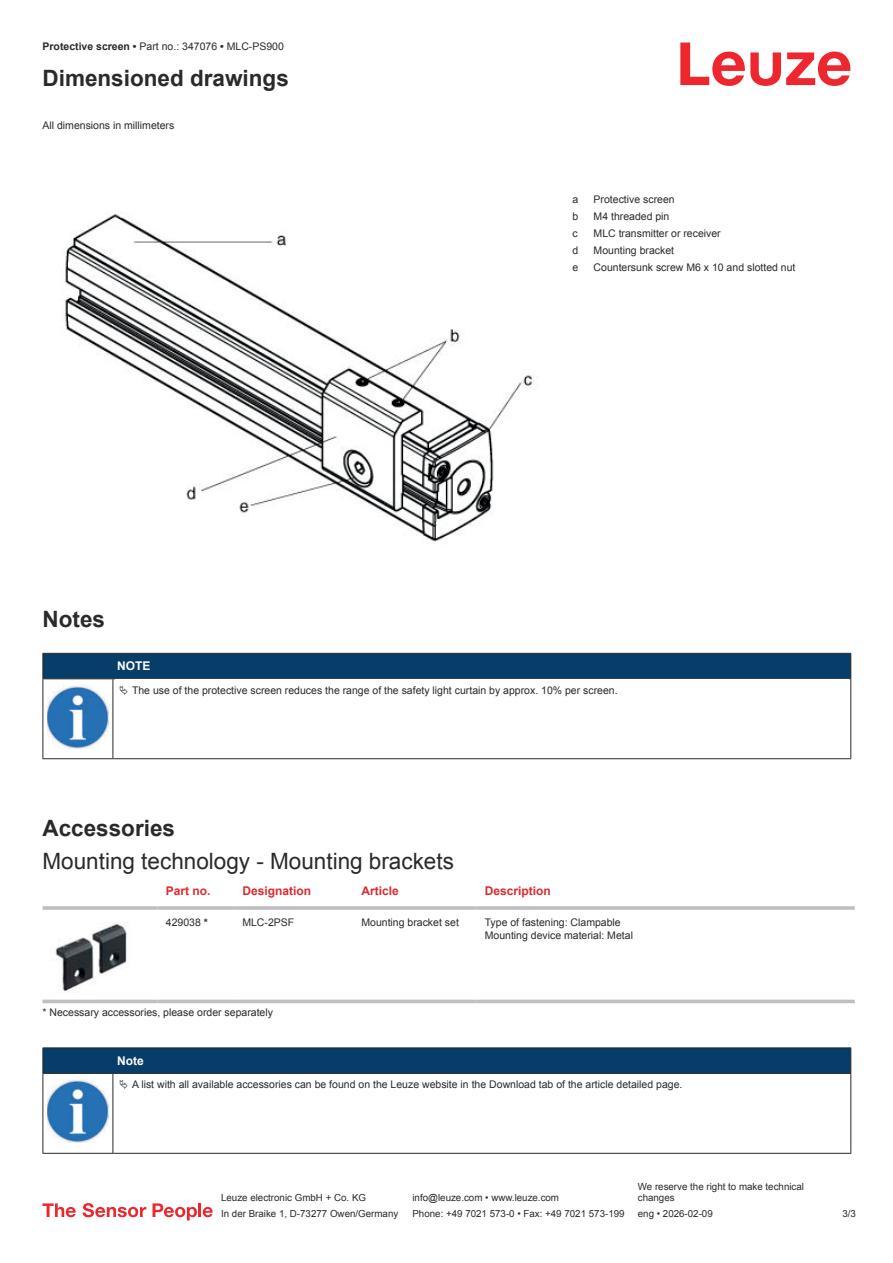
<style>
.page{position:relative;width:893px;height:1263px;background:#fff}
.page>*{position:absolute;margin:0;border:0;box-sizing:border-box;transform-origin:0 0}
.t1{font:700 22.5px "Arial";color:#2b292a}
.t2{font:22.5px "Arial";color:#2b292a}
.t3{font:700 12px "Arial";color:#db2a30}
.t4{font:700 12px "Arial";color:#fff}
.t5{font:10.5px/12.6px "Arial";color:#2b292a}
.t6{font:9.75px/11.7px "Arial";color:#2b292a}
.s1{font-weight:700}
</style>
<div class="page">
<svg style="left:680px;top:43px;width:170px;height:43px"></svg>
<div style="left:43px;top:999px;width:812px;height:5px;background:#efefef"></div>
<hr style="left:43px;top:906px;width:114px;height:4px;background:#c3c5c7">
<svg style="left:157px;top:906px;width:77px;height:4px"></svg>
<hr style="left:234px;top:906px;width:119px;height:4px;background:#c4c6c7">
<hr style="left:353px;top:906px;width:123px;height:4px;background:#c3c5c7">
<svg style="left:476px;top:906px;width:379px;height:4px;background:#c3c5c7"></svg>
<hr style="left:43px;top:1000px;width:114px;height:3px;background:#bdbfc1">
<hr style="left:157px;top:1000px;width:77px;height:3px;background:#bdbfc1">
<hr style="left:234px;top:1000px;width:119px;height:3px;background:#bdbfc1">
<hr style="left:353px;top:1000px;width:123px;height:3px;background:#bdbfc1">
<hr style="left:476px;top:1000px;width:379px;height:3px;background:#bdbfc1">
<img style="left:55px;top:923px;width:72px;height:69px">
<svg style="left:44px;top:1074px;width:806px;height:79px"></svg>
<hr style="left:43px;top:1047px;width:70px;height:1px;background:#2b292a">
<hr style="left:43px;top:1073px;width:70px;height:1px;background:#2b292a">
<hr style="left:113px;top:1047px;width:738px;height:1px;background:#2b292a">
<div style="left:43px;top:1048px;width:808px;height:25px;background:#063d69"></div>
<hr style="left:113px;top:1073px;width:738px;height:1px;background:#2b292a">
<hr style="left:43px;top:1074px;width:1px;height:75px;background:#2b292a">
<hr style="left:113px;top:1074px;width:1px;height:75px;background:#2b292a">
<hr style="left:850px;top:1074px;width:1px;height:75px;background:#2b292a">
<hr style="left:43px;top:1153px;width:70px;height:1px;background:#2b292a">
<hr style="left:113px;top:1153px;width:738px;height:1px;background:#2b292a">
<img style="left:47px;top:1080px;width:61px;height:62px">
<div style="left:115px;top:1074px;width:734px;height:20px;background:#fff"></div>
<svg style="left:43px;top:1203px;width:33px;height:14px"></svg>
<svg style="left:83px;top:1203px;width:63px;height:14px"></svg>
<svg style="left:153px;top:1203px;width:44px;height:17px"></svg>
<hr style="left:198px;top:1203px;width:3px;height:14px;background:#ed272d">
<svg style="left:203px;top:1207px;width:10px;height:10px"></svg>
<img style="left:65px;top:211px;width:472px;height:331px">
<div style="left:43px;top:653px;width:808px;height:26px;background:#063d69"></div>
<hr style="left:113px;top:678px;width:738px;height:1px;background:#2b292a">
<hr style="left:43px;top:679px;width:1px;height:75px;background:#2b292a">
<hr style="left:113px;top:679px;width:1px;height:75px;background:#2b292a">
<hr style="left:850px;top:679px;width:1px;height:75px;background:#2b292a">
<hr style="left:43px;top:758px;width:70px;height:1px;background:#2b292a">
<hr style="left:113px;top:758px;width:738px;height:1px;background:#2b292a">
<img style="left:47px;top:685px;width:61px;height:63px">
<p class="t5" style="left:43px;top:41px;width:243px"><span class="s1">Protective screen •</span> Part no.: 347076 <span class="s1">•</span> MLC-PS900</p>
<h1 class="t1" style="left:43px;top:70px;width:248px">Dimensioned drawings</h1>
<p class="t5" style="left:43px;top:120px;width:133px">All dimensions in millimeters</p>
<h1 class="t1" style="left:43px;top:610px;width:64px">Notes</h1>
<p class="t5" style="left:572px;top:194px;width:7px">a</p>
<p class="t5" style="left:594px;top:194px;width:83px">Protective screen</p>
<p class="t5" style="left:572px;top:211px;width:7px">b</p>
<p class="t5" style="left:594px;top:211px;width:77px">M4 threaded pin</p>
<p class="t5" style="left:572px;top:228px;width:7px">c</p>
<p class="t5" style="left:594px;top:228px;width:129px">MLC transmitter or receiver</p>
<p class="t5" style="left:572px;top:245px;width:7px">d</p>
<p class="t5" style="left:594px;top:245px;width:82px">Mounting bracket</p>
<p class="t5" style="left:572px;top:262px;width:7px">e</p>
<p class="t5" style="left:594px;top:262px;width:203px">Countersunk screw M6 x 10 and slotted nut</p>
<p class="t4" style="left:117px;top:661px;width:35px">NOTE</p>
<p class="t5" style="left:132px;top:684px;width:487px">The use of the protective screen reduces the range of the safety light curtain by approx. 10% per screen.</p>
<h1 class="t1" style="left:43px;top:819px;width:134px">Accessories</h1>
<h1 class="t2" style="left:43px;top:853px;width:413px">Mounting technology - Mounting brackets</h1>
<p class="t3" style="left:166px;top:887px;width:46px">Part no.</p>
<p class="t3" style="left:242px;top:887px;width:70px">Designation</p>
<p class="t3" style="left:361px;top:887px;width:39px">Article</p>
<p class="t3" style="left:485px;top:887px;width:68px">Description</p>
<p class="t5" style="left:166px;top:917px;width:44px">429038 <span class="s1">*</span></p>
<p class="t5" style="left:242px;top:917px;width:53px">MLC-2PSF</p>
<p class="t5" style="left:361px;top:917px;width:99px">Mounting bracket set</p>
<p class="t5" style="left:485px;top:917px;width:150px">Type of fastening: Clampable<br>Mounting device material: Metal</p>
<p class="t5" style="left:43px;top:1006px;width:232px">* Necessary accessories, please order separately</p>
<p class="t4" style="left:117px;top:1056px;width:28px">Note</p>
<p class="t5" style="left:132px;top:1079px;width:552px">A list with all available accessories can be found on the Leuze website in the Download tab of the article detailed page.</p>
<p class="t6" style="left:221px;top:1193px;width:146px">Leuze electronic GmbH + Co. KG</p>
<p class="t6" style="left:412px;top:1193px;width:148px">info@leuze.com • www.leuze.com</p>
<p class="t6" style="left:638px;top:1181px;width:168px">We reserve the right to make technical changes</p>
<p class="t6" style="left:221px;top:1209px;width:179px">In der Braike 1, D-73277 Owen/Germany</p>
<p class="t6" style="left:412px;top:1209px;width:214px">Phone: +49 7021 573-0 • Fax: +49 7021 573-199</p>
<p class="t6" style="left:638px;top:1209px;width:76px">eng • 2026-02-09</p>
<p class="t6" style="left:842px;top:1209px;width:15px">3 /3</p>
</div>
